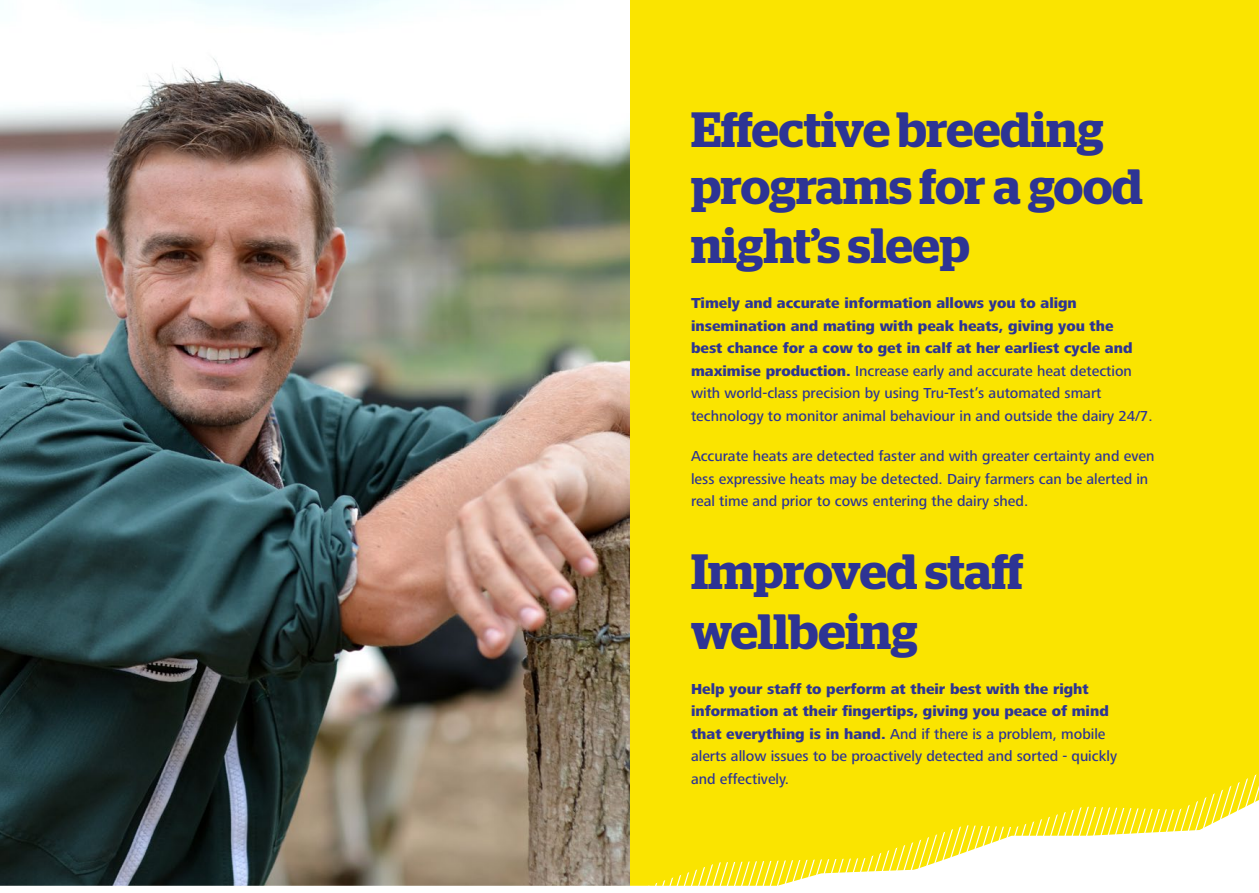
<style>
.page{position:relative;width:1259px;height:893px;background:#fae400}
.page>*{position:absolute;margin:0;border:0;box-sizing:border-box;transform-origin:0 0}
.t1{font:600 49.5px/58.2px "Stag";color:#2d3494}
.t2{font:800 15px/22.5px "Frutiger Next Pro";color:#2d3494}
.t3{font:500 15px/22.5px "Frutiger Next Pro";color:#2d3494}
.s1{font-weight:500}
</style>
<div class="page">
<img style="left:0;top:0;width:629px;height:793px">
<svg style="left:0;top:793px;width:1259px;height:98px"></svg>
<hr style="left:0;top:891px;width:1259px;height:2px;background:#fff">
<h1 class="t1" style="left:691px;top:100px;width:453px">Effective breeding programs for a good night’s sleep</h1>
<p class="t2" style="left:691px;top:292px;width:463px">Timely and accurate information allows you to align insemination and mating with peak heats, giving you the<br>best chance for a cow to get in calf at her earliest cycle and maximise production. <span class="s1">Increase early and accurate heat detection with world-class precision by using Tru-Test’s automated smart technology to monitor animal behaviour in and outside the dairy 24/7.</span></p>
<p class="t3" style="left:691px;top:445px;width:465px">Accurate heats are detected faster and with greater certainty and even less expressive heats may be detected. Dairy farmers can be alerted in real time and prior to cows entering the dairy shed.</p>
<h1 class="t1" style="left:691px;top:541px;width:334px;line-height:60.3px">Improved staff wellbeing</h1>
<p class="t2" style="left:691px;top:678px;width:427px">Help your staff to perform at their best with the right information at their fingertips, giving you peace of mind that everything is in hand. <span class="s1">And if there is a problem, mobile alerts allow issues to be proactively detected and sorted - quickly and effectively.</span></p>
</div>
